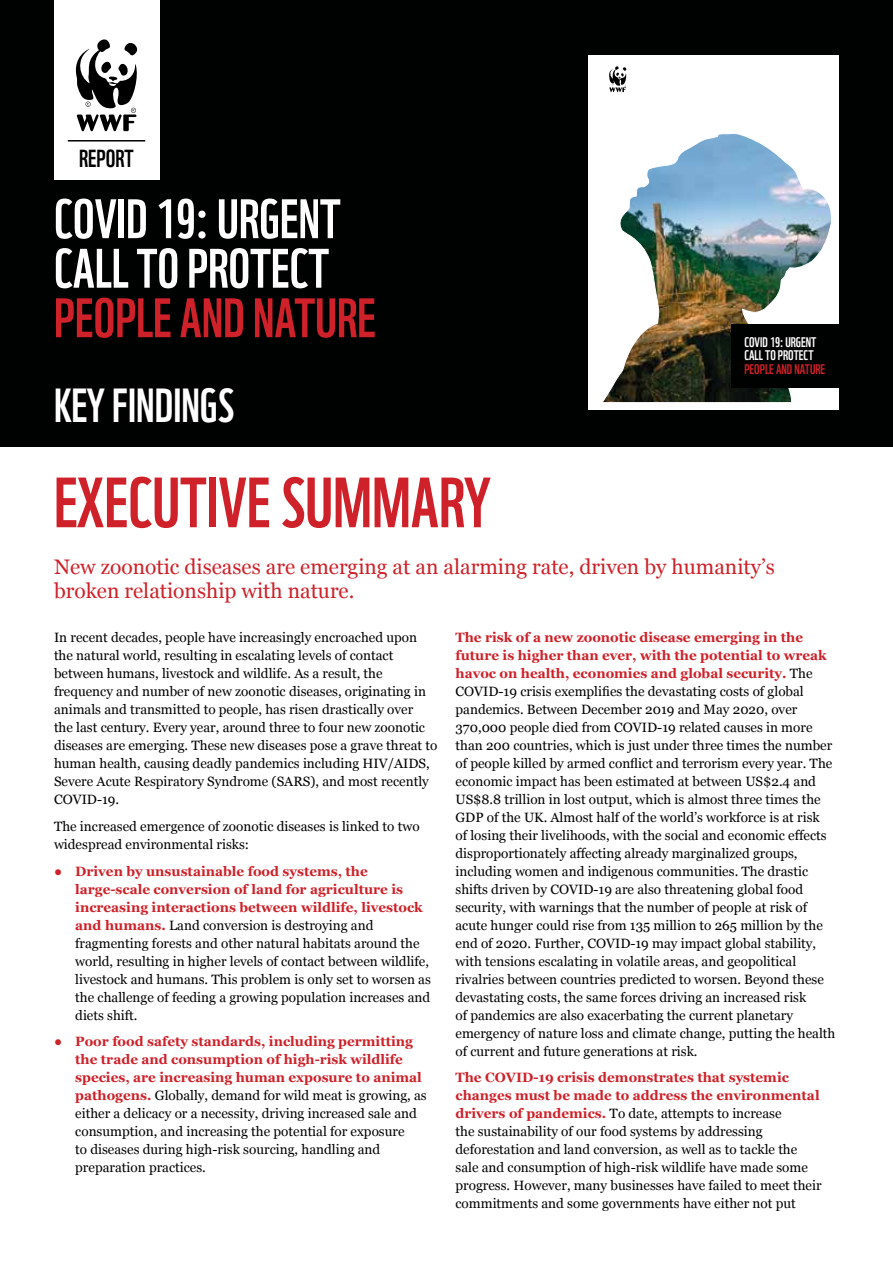
<style>
.page{position:relative;width:893px;height:1263px;background:#fff}
.page>*{position:absolute;margin:0;border:0;box-sizing:border-box;transform-origin:0 0}
.t1{font:69px "WWF";color:#ce2129}
.t2{font:54px/49.5px "WWF";color:#fff}
.t3{font:54px "WWF";color:#ce2129}
.t4{font:46.5px "WWF";color:#fff}
.t5{font:24px "WWF";color:#000}
.t6{font:21px/24px "Georgia";color:#ce2129}
.t7{font:13.5px/18px "Georgia";color:#000}
.t8{font:13.5px/13.5px "WWF";color:#fff}
.t9{font:13.5px "WWF";color:#ce2129}
.s1{color:#ce2129}
.s2{font-weight:700;color:#ce2129}
</style>
<div class="page">
<div style="left:0;top:0;width:893px;height:446px;background:#000101"></div>
<div style="left:54px;top:0;width:105px;height:179px;background:#fff"></div>
<svg style="left:75px;top:39px;width:63px;height:92px"></svg>
<hr style="left:68px;top:140px;width:77px;height:2px;background:#000">
<div style="left:588px;top:55px;width:251px;height:355px;background:#fff"></div>
<img style="left:602px;top:134px;width:229px;height:269px">
<div style="left:731px;top:324px;width:108px;height:64px;background:#000101"></div>
<svg style="left:609px;top:66px;width:18px;height:26px"></svg>
<h3 class="t5" style="left:79px;top:140px;width:56px">REPORT</h3>
<h2 class="t2" style="left:54px;top:189px;width:288px">COVID 19: URGENT<br>CALL TO PROTECT</h2>
<h2 class="t3" style="left:54px;top:276px;width:323px">PEOPLE AND NATURE</h2>
<h3 class="t4" style="left:54px;top:369px;width:182px">KEY FINDINGS</h3>
<p class="t8" style="left:744px;top:334px;width:74px">COVID 19: URGENT<br>CALL TO PROTECT</p>
<p class="t9" style="left:744px;top:359px;width:82px">PEOPLE AND NATURE</p>
<h1 class="t1" style="left:54px;top:448px;width:439px">EXECUTIVE SUMMARY</h1>
<h3 class="t6" style="left:54px;top:553px;width:722px">New zoonotic diseases are emerging at an alarming rate, driven by humanity’s broken relationship with nature.</h3>
<p class="t7" style="left:54px;top:627px;width:385px">In recent decades, people have increasingly encroached upon the natural world, resulting in escalating levels of contact between humans, livestock and wildlife. As a result, the frequency and number of new zoonotic diseases, originating in animals and transmitted to people, has risen drastically over<br>the last century. Every year, around three to four new zoonotic diseases are emerging. These new diseases pose a grave threat to human health, causing deadly pandemics including HIV/AIDS, Severe Acute Respiratory Syndrome (SARS), and most recently COVID-19.</p>
<p class="t7" style="left:54px;top:816px;width:367px">The increased emergence of zoonotic diseases is linked to two widespread environmental risks:</p>
<p class="t7" style="left:75px;top:861px;width:357px;text-indent:-21px"><span class="s1">●</span> <span class="s2">Driven by unsustainable food systems, the large-scale conversion of land for agriculture is increasing interactions between wildlife, livestock and humans.</span> Land conversion is destroying and fragmenting forests and other natural habitats around the world, resulting in higher levels of contact between wildlife, livestock and humans. This problem is only set to worsen as the challenge of feeding a growing population increases and diets shift.</p>
<p class="t7" style="left:75px;top:1032px;width:353px;text-indent:-21px"><span class="s1">●</span> <span class="s2">Poor food safety standards, including permitting the trade and consumption of high-risk wildlife species, are increasing human exposure to animal pathogens.</span> Globally, demand for wild meat is growing, as either a delicacy or a necessity, driving increased sale and consumption, and increasing the potential for exposure<br>to diseases during high-risk sourcing, handling and preparation practices.</p>
<p class="t7" style="left:455px;top:627px;width:381px"><span class="s2">The risk of a new zoonotic disease emerging in the future is higher than ever, with the potential to wreak havoc on health, economies and global security.</span> The COVID-19 crisis exemplifies the devastating costs of global pandemics. Between December 2019 and May 2020, over 370,000 people died from COVID-19 related causes in more than 200 countries, which is just under three times the number of people killed by armed conflict and terrorism every year. The economic impact has been estimated at between US$2.4 and US$8.8 trillion in lost output, which is almost three times the GDP of the UK. Almost half of the world’s workforce is at risk<br>of losing their livelihoods, with the social and economic effects disproportionately affecting already marginalized groups, including women and indigenous communities. The drastic shifts driven by COVID-19 are also threatening global food security, with warnings that the number of people at risk of acute hunger could rise from 135 million to 265 million by the end of 2020. Further, COVID-19 may impact global stability, with tensions escalating in volatile areas, and geopolitical rivalries between countries predicted to worsen. Beyond these devastating costs, the same forces driving an increased risk<br>of pandemics are also exacerbating the current planetary emergency of nature loss and climate change, putting the health of current and future generations at risk.</p>
<p class="t7" style="left:455px;top:1068px;width:368px"><span class="s2">The COVID-19 crisis demonstrates that systemic changes must be made to address the environmental drivers of pandemics.</span> To date, attempts to increase<br>the sustainability of our food systems by addressing deforestation and land conversion, as well as to tackle the sale and consumption of high-risk wildlife have made some progress. However, many businesses have failed to meet their commitments and some governments have either not put</p>
</div>
